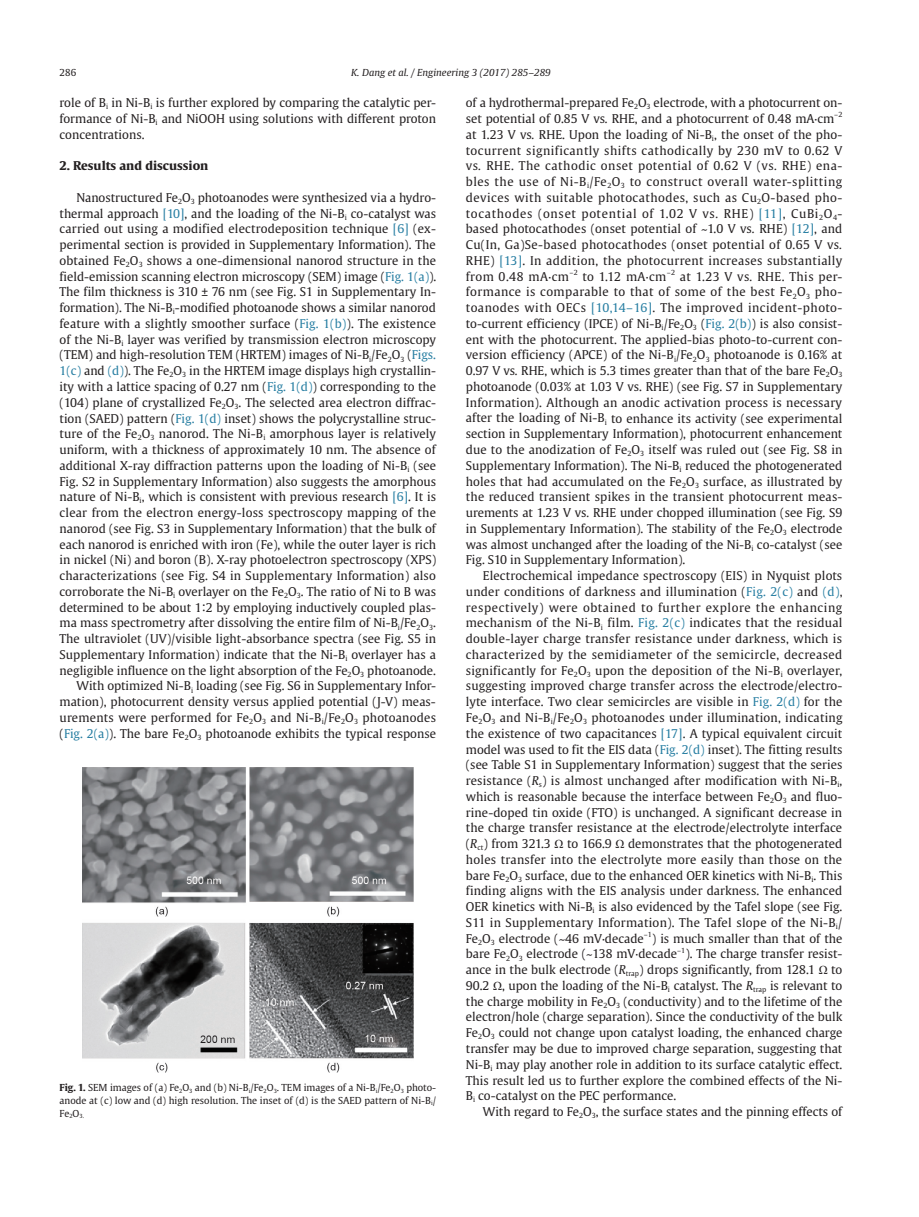
<style>
.page{position:relative;width:919px;height:1217px;background:#fff}
.page>*{position:absolute;margin:0;border:0;box-sizing:border-box;transform-origin:0 0}
.t1{font:12px/15.8px "Gulliver";color:#231f20;text-align:justify}
.t2{font:700 12px "Gulliver";color:#231f20;scale:1.04 1}
.t3{font:9.6px/12.9px "Gulliver";color:#231f20;text-align:justify}
.t4{font:italic 9.6px "Gulliver";color:#231f20;scale:1.04 1}
.t5{font:7.05px "Gulliver";color:#231f20}
.s1{color:#277ea2}
.s2{font-style:italic}
.s3{font-family:"Times New Roman"}
.s4{font-weight:700}
</style>
<div class="page">
<img style="left:82px;top:767px;width:331px;height:306px">
<p class="t3" style="left:60px;top:66px;width:18px">286</p>
<p class="t4" style="left:351px;top:67px;width:193px">K. Dang et al. / Engineering 3 (2017) 285–289</p>
<p class="t1" style="left:60px;top:95px;width:378px">role of B<sub>i</sub> in Ni-B<sub>i</sub> is further explored by comparing the catalytic per&shy;formance of Ni-B<sub>i</sub> and NiOOH using solutions with different proton concentrations.</p>
<p class="t2" style="left:60px;top:158px;width:145px">2. Results and discussion</p>
<p class="t1" style="left:60px;top:189px;width:378px;text-align:right">Nanostructured Fe<sub>2</sub>O<sub>3</sub> photoanodes were synthesized via a hydro&shy;thermal approach <span class="s1">[10]</span>, and the loading of the Ni-B<sub>i</sub> co-catalyst was carried out using a modified electrodeposition technique <span class="s1">[6]</span> (ex&shy;perimental section is provided in Supplementary Information). The obtained Fe<sub>2</sub>O<sub>3</sub> shows a one-dimensional nanorod structure in the field-emission scanning electron microscopy (SEM) image (<span class="s1">Fig. 1(a)</span>).<br>The film thickness is 310 ± 76 nm (see Fig. S1 in Supplementary In&shy;formation). The Ni-B<sub>i</sub>-modified photoanode shows a similar nanorod feature with a slightly smoother surface (<span class="s1">Fig. 1(b)</span>). The existence of the Ni-B<sub>i</sub> layer was verified by transmission electron microscopy (TEM) and high-resolution TEM (HRTEM) images of Ni-B<sub>i</sub>/Fe<sub>2</sub>O<sub>3</sub> (<span class="s1">Figs.<br>1(c)</span> and <span class="s1">(d)</span>). The Fe<sub>2</sub>O<sub>3</sub> in the HRTEM image displays high crystallin&shy;ity with a lattice spacing of 0.27 nm (<span class="s1">Fig. 1(d)</span>) corresponding to the (104) plane of crystallized Fe<sub>2</sub>O<sub>3</sub>. The selected area electron diffrac&shy;tion (SAED) pattern (<span class="s1">Fig. 1(d)</span> inset) shows the polycrystalline struc&shy;ture of the Fe<sub>2</sub>O<sub>3</sub> nanorod. The Ni-B<sub>i</sub> amorphous layer is relatively uniform, with a thickness of approximately 10 nm. The absence of additional X-ray diffraction patterns upon the loading of Ni-B<sub>i</sub> (see Fig. S2 in Supplementary Information) also suggests the amorphous nature of Ni-B<sub>i</sub>, which is consistent with previous research <span class="s1">[6]</span>. It is clear from the electron energy-loss spectroscopy mapping of the nanorod (see Fig. S3 in Supplementary Information) that the bulk of each nanorod is enriched with iron (Fe), while the outer layer is rich in nickel (Ni) and boron (B). X-ray photoelectron spectroscopy (XPS) characterizations (see Fig. S4 in Supplementary Information) also corroborate the Ni-B<sub>i</sub> overlayer on the Fe<sub>2</sub>O<sub>3</sub>. The ratio of Ni to B was determined to be about 1:2 by employing inductively coupled plas&shy;ma mass spectrometry after dissolving the entire film of Ni-B<sub>i</sub>/Fe<sub>2</sub>O<sub>3</sub>.<br>The ultraviolet (UV)/visible light-absorbance spectra (see Fig. S5 in Supplementary Information) indicate that the Ni-B<sub>i</sub> overlayer has a negligible influence on the light absorption of the Fe<sub>2</sub>O<sub>3</sub> photoanode.<br>With optimized Ni-B<sub>i</sub> loading (see Fig. S6 in Supplementary Infor&shy;mation), photocurrent density versus applied potential (J-V) meas&shy;urements were performed for Fe<sub>2</sub>O<sub>3</sub> and Ni-B<sub>i</sub>/Fe<sub>2</sub>O<sub>3</sub> photoanodes (<span class="s1">Fig. 2(a)</span>). The bare Fe<sub>2</sub>O<sub>3</sub> photoanode exhibits the typical response</p>
<p class="t1" style="left:466px;top:95px;width:378px">of a hydrothermal-prepared Fe<sub>2</sub>O<sub>3</sub> electrode, with a photocurrent on&shy;set potential of 0.85 V vs<span class="s2">.</span> RHE, and a photocurrent of 0.48 mA·cm</p>
<p class="t5" style="left:834px;top:110px;width:10px">–2</p>
<p class="t1" style="left:466px;top:126px;width:378px">at 1.23 V vs<span class="s2">.</span> RHE. Upon the loading of Ni-B<sub>i</sub>, the onset of the pho&shy;tocurrent significantly shifts cathodically by 230 mV to 0.62 V vs<span class="s2">.</span> RHE. The cathodic onset potential of 0.62 V (vs<span class="s2">.</span> RHE) ena&shy;bles the use of Ni-B<sub>i</sub>/Fe<sub>2</sub>O<sub>3</sub> to construct overall water-splitting devices with suitable photocathodes, such as Cu<sub>2</sub>O-based pho&shy;tocathodes (onset potential of 1.02 V vs<span class="s2">.</span> RHE) <span class="s1">[11]</span>, CuBi<sub>2</sub>O<sub>4</sub>- based photocathodes (onset potential of ~1.0 V vs<span class="s2">.</span> RHE) <span class="s1">[12]</span>, and Cu(In, Ga)Se-based photocathodes (onset potential of 0.65 V vs<span class="s2">.<br></span>RHE) <span class="s1">[13]</span>. In addition, the photocurrent increases substantially from 0.48 mA·cm</p>
<p class="t5" style="left:569px;top:268px;width:10px">–2</p>
<p class="t1" style="left:582px;top:268px;width:85px">to 1.12 mA·cm</p>
<p class="t5" style="left:666px;top:268px;width:10px">–2</p>
<p class="t1" style="left:466px;top:268px;width:378px;text-indent:214px">at 1.23 V vs<span class="s2">.</span> RHE. This per&shy;formance is comparable to that of some of the best Fe<sub>2</sub>O<sub>3</sub> pho&shy;toanodes with OECs <span class="s1">[10,14–16]</span>. The improved incident-photo&shy;to-current efficiency (IPCE) of Ni-B<sub>i</sub>/Fe<sub>2</sub>O<sub>3</sub> (<span class="s1">Fig. 2(b)</span>) is also consist&shy;ent with the photocurrent. The applied-bias photo-to-current con&shy;version efficiency (APCE) of the Ni-B<sub>i</sub>/Fe<sub>2</sub>O<sub>3</sub> photoanode is 0.16% at 0.97 V vs<span class="s2">.</span> RHE, which is 5.3 times greater than that of the bare Fe<sub>2</sub>O<sub>3 </sub>photoanode (0.03% at 1.03 V vs. RHE) (see Fig. S7 in Supplementary Information). Although an anodic activation process is necessary after the loading of Ni-B<sub>i</sub> to enhance its activity (see experimental section in Supplementary Information), photocurrent enhancement due to the anodization of Fe<sub>2</sub>O<sub>3</sub> itself was ruled out (see Fig. S8 in Supplementary Information). The Ni-B<sub>i</sub> reduced the photogenerated holes that had accumulated on the Fe<sub>2</sub>O<sub>3</sub> surface, as illustrated by the reduced transient spikes in the transient photocurrent meas&shy;urements at 1.23 V vs<span class="s2">.</span> RHE under chopped illumination (see Fig. S9 in Supplementary Information). The stability of the Fe<sub>2</sub>O<sub>3</sub> electrode was almost unchanged after the loading of the Ni-B<sub>i</sub> co-catalyst (see Fig. S10 in Supplementary Information).</p>
<p class="t1" style="left:466px;top:567px;width:378px;text-indent:17px">Electrochemical impedance spectroscopy (EIS) in Nyquist plots under conditions of darkness and illumination (<span class="s1">Fig. 2(c)</span> and <span class="s1">(d)</span>, respectively) were obtained to further explore the enhancing mechanism of the Ni-B<sub>i</sub> film. <span class="s1">Fig. 2(c)</span> indicates that the residual double-layer charge transfer resistance under darkness, which is characterized by the semidiameter of the semicircle, decreased significantly for Fe<sub>2</sub>O<sub>3</sub> upon the deposition of the Ni-B<sub>i</sub> overlayer, suggesting improved charge transfer across the electrode/electro&shy;lyte interface. Two clear semicircles are visible in <span class="s1">Fig. 2(d)</span> for the Fe<sub>2</sub>O<sub>3</sub> and Ni-B<sub>i</sub>/Fe<sub>2</sub>O<sub>3</sub> photoanodes under illumination, indicating the existence of two capacitances <span class="s1">[17]</span>. A typical equivalent circuit model was used to fit the EIS data (<span class="s1">Fig. 2(d)</span> inset). The fitting results (see Table S1 in Supplementary Information) suggest that the series resistance (<span class="s2">R</span><sub>s</sub>) is almost unchanged after modification with Ni-B<sub>i</sub>, which is reasonable because the interface between Fe<sub>2</sub>O<sub>3</sub> and fluo&shy;rine-doped tin oxide (FTO) is unchanged. A significant decrease in the charge transfer resistance at the electrode/electrolyte interface (<span class="s2">R</span><sub>ct</sub>) from 321.3 <span class="s3">Ω</span> to 166.9 <span class="s3">Ω</span> demonstrates that the photogenerated holes transfer into the electrolyte more easily than those on the bare Fe<sub>2</sub>O<sub>3</sub> surface, due to the enhanced OER kinetics with Ni-B<sub>i</sub>. This finding aligns with the EIS analysis under darkness. The enhanced OER kinetics with Ni-B<sub>i</sub> is also evidenced by the Tafel slope (see Fig.<br>S11 in Supplementary Information). The Tafel slope of the Ni-B<sub>i</sub>/ Fe<sub>2</sub>O<sub>3</sub> electrode (~46 mV·decade</p>
<p class="t5" style="left:643px;top:929px;width:10px">–1</p>
<p class="t1" style="left:466px;top:930px;width:378px;text-indent:186px">) is much smaller than that of the bare Fe<sub>2</sub>O<sub>3</sub> electrode (~138 mV·decade</p>
<p class="t5" style="left:677px;top:945px;width:10px">–1</p>
<p class="t1" style="left:466px;top:945px;width:378px;text-indent:219px">). The charge transfer resist&shy;ance in the bulk electrode (<span class="s2">R</span><sub>trap</sub>) drops significantly, from 128.1 <span class="s3">Ω</span> to 90.2 <span class="s3">Ω</span>, upon the loading of the Ni-B<sub>i</sub> catalyst. The <span class="s2">R</span><sub>trap</sub> is relevant to the charge mobility in Fe<sub>2</sub>O<sub>3</sub> (conductivity) and to the lifetime of the electron/hole (charge separation). Since the conductivity of the bulk Fe<sub>2</sub>O<sub>3</sub> could not change upon catalyst loading, the enhanced charge transfer may be due to improved charge separation, suggesting that Ni-B<sub>i</sub> may play another role in addition to its surface catalytic effect.<br>This result led us to further explore the combined effects of the Ni-B<sub>i</sub> co-catalyst on the PEC performance.</p>
<p class="t1" style="left:483px;top:1103px;width:361px">With regard to Fe<sub>2</sub>O<sub>3</sub>, the surface states and the pinning effects of</p>
<p class="t3" style="left:60px;top:1080px;width:378px"><span class="s4">Fig. 1.</span> SEM images of (a) Fe<sub>2</sub>O<sub>3</sub> and (b) Ni-B<sub>i</sub>/Fe<sub>2</sub>O<sub>3</sub>. TEM images of a Ni-B<sub>i</sub>/Fe<sub>2</sub>O<sub>3</sub> photo&shy;anode at (c) low and (d) high resolution. The inset of (d) is the SAED pattern of Ni-B<sub>i</sub>/ Fe<sub>2</sub>O<sub>3.</sub></p>
</div>
